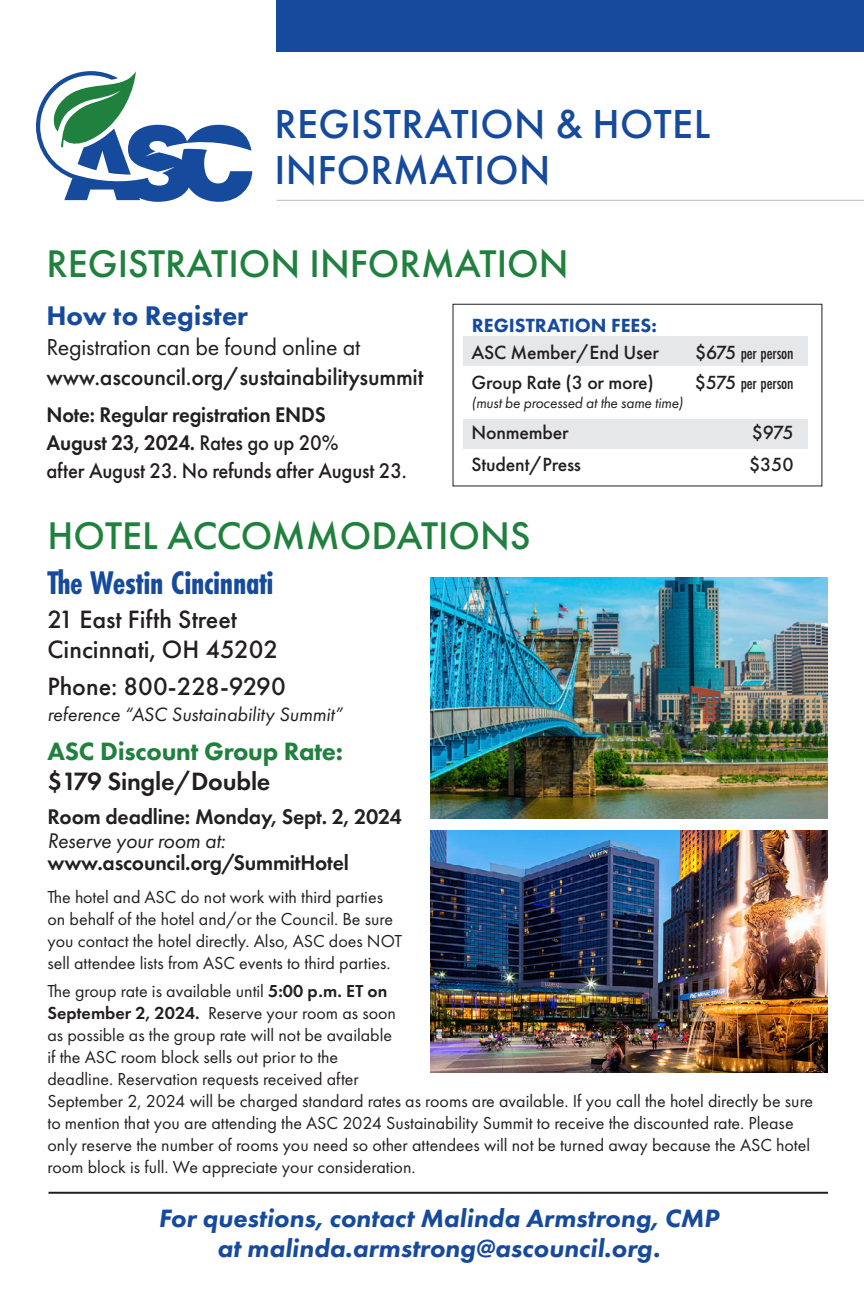
<style>
.page{position:relative;width:864px;height:1296px;background:#fff}
.page>*{position:absolute;margin:0;border:0;box-sizing:border-box;transform-origin:0 0}
.t1{font:500 42px/46px "Futura PT";letter-spacing:.01em;color:#164a9c}
.t2{font:500 40px "Futura PT";color:#20813e}
.t3{font:700 34px "Futura PT Cond";letter-spacing:-.01em;color:#164a9c}
.t4{font:800 28px "Futura PT";color:#164a9c}
.t5{font:italic 800 26px/30px "Futura PT";color:#164a9c;text-align:center}
.t6{font:500 26px/30px "Futura PT";color:#231f20}
.t7{font:800 26px "Futura PT";letter-spacing:-.01em;color:#20813e}
.t8{font:600 26px "Futura PT";letter-spacing:-.01em;color:#231f20}
.t9{font:500 24px "Futura PT";letter-spacing:-.01em;color:#231f20}
.t10{font:24px "Futura PT";letter-spacing:-.01em;color:#231f20}
.t11{font:500 22px/28px "Futura PT";letter-spacing:-.01em;color:#231f20;scale:.94 1}
.t12{font:600 22px "Futura PT";letter-spacing:-.01em;color:#231f20}
.t13{font:italic 22px "Futura PT";letter-spacing:-.01em;color:#231f20}
.t14{font:italic 20px "Futura PT";color:#231f20}
.t15{font:500 19.8px "Futura PT";letter-spacing:-.01em;color:#231f20}
.t16{font:800 19.8px "Futura PT";color:#164a9c}
.t17{font:18px/22px "Futura PT";color:#231f20}
.t18{font:500 18px "Futura PT Cond";letter-spacing:-.01em;color:#231f20}
.t19{font:italic 15.6px "Futura PT";letter-spacing:-.01em;color:#231f20}
.s1{font-weight:600}
.s2{font-family:"Futura PT";font-size:19.8px}
</style>
<div class="page">
<hr style="left:277px;top:200px;width:587px;height:1px;background:#bcbdc0">
<div style="left:277px;top:0;width:587px;height:51px;background:#164a9c"></div>
<img style="left:430px;top:577px;width:398px;height:241px">
<img style="left:430px;top:831px;width:398px;height:241px">
<div style="left:453px;top:304px;width:369px;height:182px;border:1px solid #231f20"></div>
<div style="left:463px;top:336px;width:345px;height:30px;background:#e6e7e9"></div>
<div style="left:463px;top:419px;width:345px;height:29px;background:#e6e7e9"></div>
<hr style="left:48px;top:1192px;width:780px;height:2px;background:#231f20">
<svg style="left:36px;top:71px;width:216px;height:131px"></svg>
<h1 class="t1" style="left:274px;top:101px;width:437px">REGISTRATION &amp; HOTEL<br>INFORMATION</h1>
<h2 class="t2" style="left:46px;top:240px;width:524px">REGISTRATION INFORMATION</h2>
<h3 class="t4" style="left:46px;top:299px;width:203px">How to Register</h3>
<h3 class="t10" style="left:46px;top:333px;width:315px">Registration can be found online at</h3>
<h3 class="t9" style="left:46px;top:363px;width:379px">www.ascouncil.org/sustainabilitysummit</h3>
<p class="t11" style="left:46px;top:401px;width:385px"><span class="s1">Note: Regular registration ENDS<br>August 23, 2024.</span> Rates go up 20%<br>after August 23. No refunds after August 23.</p>
<p class="t16" style="left:472px;top:313px;width:187px">REGISTRATION FEES:</p>
<p class="t15" style="left:472px;top:340px;width:189px">ASC Member/End User</p>
<p class="t18" style="left:695px;top:342px;width:100px"><span class="s2">$675</span> per person</p>
<p class="t15" style="left:472px;top:370px;width:184px">Group Rate (3 or more)</p>
<p class="t18" style="left:695px;top:372px;width:100px"><span class="s2">$575</span> per person</p>
<p class="t19" style="left:472px;top:393px;width:213px">(must be processed at the same time)</p>
<p class="t15" style="left:472px;top:421px;width:99px">Nonmember</p>
<p class="t15" style="left:752px;top:421px;width:43px">$975</p>
<p class="t15" style="left:472px;top:452px;width:111px">Student/Press</p>
<p class="t15" style="left:749px;top:452px;width:46px">$350</p>
<h2 class="t2" style="left:48px;top:512px;width:485px">HOTEL ACCOMMODATIONS</h2>
<h3 class="t3" style="left:48px;top:563px;width:228px">The Westin Cincinnati</h3>
<h3 class="t6" style="left:48px;top:604px;width:232px">21 East Fifth Street<br>Cincinnati, OH 45202</h3>
<h3 class="t6" style="left:48px;top:671px;width:240px">Phone: 800-228-9290</h3>
<p class="t14" style="left:48px;top:703px;width:297px">reference “ASC Sustainability Summit”</p>
<h3 class="t7" style="left:48px;top:735px;width:297px">ASC Discount Group Rate:</h3>
<h3 class="t8" style="left:48px;top:765px;width:225px">$179 Single/Double</h3>
<p class="t12" style="left:48px;top:803px;width:356px">Room deadline: Monday, Sept. 2, 2024</p>
<p class="t13" style="left:48px;top:828px;width:179px">Reserve your room at:</p>
<p class="t12" style="left:48px;top:849px;width:303px">www.ascouncil.org/SummitHotel</p>
<p class="t17" style="left:48px;top:886px;width:356px">The hotel and ASC do not work with third parties on behalf of the hotel and/or the Council. Be sure you contact the hotel directly. Also, ASC does NOT sell attendee lists from ASC events to third parties.</p>
<p class="t17" style="left:48px;top:980px;width:767px">The group rate is available until <span class="s1">5:00 p.m. ET on<br>September 2, 2024.</span> Reserve your room as soon<br>as possible as the group rate will not be available<br>if the ASC room block sells out prior to the<br>deadline. Reservation requests received after<br>September 2, 2024 will be charged standard rates as rooms are available. If you call the hotel directly be sure to mention that you are attending the ASC 2024 Sustainability Summit to receive the discounted rate. Please only reserve the number of rooms you need so other attendees will not be turned away because the ASC hotel room block is full. We appreciate your consideration.</p>
<h3 class="t5" style="left:159px;top:1203px;width:562px">For questions, contact Malinda Armstrong, CMP at malinda.armstrong@ascouncil.org.</h3>
</div>
